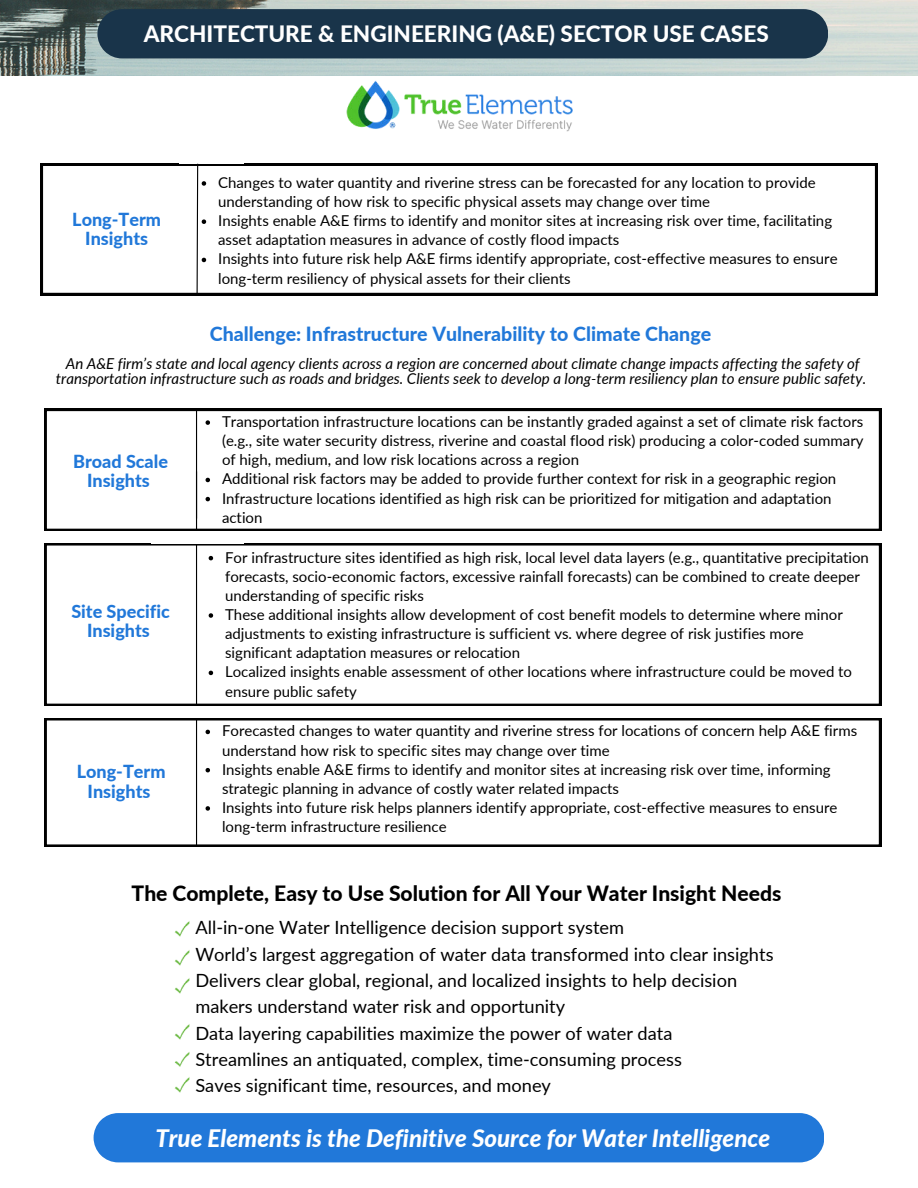
<style>
.page{position:relative;width:918px;height:1188px;background:#fff}
.page>*{position:absolute;margin:0;border:0;box-sizing:border-box;transform-origin:0 0}
.t1{font:italic 800 24px "Lato";color:#fff}
.t2{font:800 22.5px "Lato";color:#fff}
.t3{font:800 21px "Lato";color:#000}
.t4{font:800 19.65px "Lato";color:#2178d9}
.t5{font:18.15px/26.2px "Lato";color:#000}
.t6{font:800 18px/19.2px "Lato";color:#2178d9;text-align:center}
.t7{font:italic 15.15px/15.8px "Lato";color:#000;text-align:center}
.t8{font:15px/19.2px "Lato";color:#000}
</style>
<div class="page">
<img style="left:0;top:0;width:918px;height:75px">
<img style="left:335px;top:70px;width:248px;height:62px">
<div style="left:97px;top:9px;width:731px;height:49px;background:#19344a"></div>
<svg style="left:45px;top:409px;width:836px;height:121px"></svg>
<hr style="left:196px;top:409px;width:1px;height:110px;background:#000">
<svg style="left:45px;top:543px;width:836px;height:163px"></svg>
<hr style="left:196px;top:471px;width:1px;height:235px;background:#000">
<svg style="left:45px;top:718px;width:836px;height:128px"></svg>
<hr style="left:196px;top:718px;width:1px;height:129px;background:#000">
<img style="left:174px;top:921px;width:16px;height:16px">
<img style="left:174px;top:978px;width:16px;height:16px">
<img style="left:174px;top:1024px;width:16px;height:16px">
<img style="left:174px;top:950px;width:16px;height:16px">
<img style="left:174px;top:1052px;width:16px;height:15px">
<img style="left:174px;top:1077px;width:16px;height:16px">
<svg style="left:206px;top:420px;width:4px;height:5px"></svg>
<svg style="left:206px;top:478px;width:4px;height:4px"></svg>
<svg style="left:206px;top:497px;width:4px;height:4px"></svg>
<svg style="left:209px;top:556px;width:4px;height:4px"></svg>
<svg style="left:209px;top:613px;width:4px;height:5px"></svg>
<svg style="left:209px;top:671px;width:4px;height:4px"></svg>
<svg style="left:206px;top:730px;width:4px;height:4px"></svg>
<svg style="left:206px;top:768px;width:4px;height:4px"></svg>
<svg style="left:206px;top:806px;width:4px;height:5px"></svg>
<div style="left:152px;top:531px;width:92px;height:12px;background:#fff"></div>
<svg style="left:41px;top:164px;width:836px;height:131px"></svg>
<div style="left:94px;top:1113px;width:730px;height:49px;background:#2178d9"></div>
<svg style="left:196px;top:163px;width:10px;height:133px"></svg>
<h2 class="t2" style="left:144px;top:17px;width:626px">ARCHITECTURE &amp; ENGINEERING (A&amp;E) SECTOR USE CASES</h2>
<p class="t6" style="left:72px;top:209px;width:90px">Long-Term<br>Insights</p>
<p class="t8" style="left:218px;top:172px;width:621px">Changes to water quantity and riverine stress can be forecasted for any location to provide understanding of how risk to specific physical assets may change over time<br>Insights enable A&amp;E firms to identify and monitor sites at increasing risk over time, facilitating asset adaptation measures in advance of costly flood impacts<br>Insights into future risk help A&amp;E firms identify appropriate, cost-effective measures to ensure long-term resiliency of physical assets for their clients</p>
<h3 class="t4" style="left:210px;top:320px;width:503px">Challenge: Infrastructure Vulnerability to Climate Change</h3>
<p class="t7" style="left:56px;top:355px;width:812px">An A&amp;E firm’s state and local agency clients across a region are concerned about climate change impacts affecting the safety of transportation infrastructure such as roads and bridges. Clients seek to develop a long-term resiliency plan to ensure public safety.</p>
<p class="t6" style="left:73px;top:451px;width:96px">Broad Scale<br>Insights</p>
<p class="t6" style="left:71px;top:601px;width:100px">Site Specific<br>Insights</p>
<p class="t6" style="left:77px;top:761px;width:90px">Long-Term<br>Insights</p>
<p class="t8" style="left:222px;top:411px;width:643px">Transportation infrastructure locations can be instantly graded against a set of climate risk factors (e.g., site water security distress, riverine and coastal flood risk) producing a color-coded summary of high, medium, and low risk locations across a region<br>Additional risk factors may be added to provide further context for risk in a geographic region Infrastructure locations identified as high risk can be prioritized for mitigation and adaptation action</p>
<p class="t8" style="left:225px;top:547px;width:645px">For infrastructure sites identified as high risk, local level data layers (e.g., quantitative precipitation forecasts, socio-economic factors, excessive rainfall forecasts) can be combined to create deeper understanding of specific risks<br>These additional insights allow development of cost benefit models to determine where minor adjustments to existing infrastructure is sufficient vs. where degree of risk justifies more significant adaptation measures or relocation<br>Localized insights enable assessment of other locations where infrastructure could be moved to ensure public safety</p>
<p class="t8" style="left:222px;top:721px;width:637px">Forecasted changes to water quantity and riverine stress for locations of concern help A&amp;E firms understand how risk to specific sites may change over time<br>Insights enable A&amp;E firms to identify and monitor sites at increasing risk over time, informing strategic planning in advance of costly water related impacts<br>Insights into future risk helps planners identify appropriate, cost-effective measures to ensure long-term infrastructure resilience</p>
<h3 class="t3" style="left:132px;top:877px;width:651px">The Complete, Easy to Use Solution for All Your Water Insight Needs</h3>
<p class="t5" style="left:195px;top:914px;width:580px">All-in-one Water Intelligence decision support system<br>World’s largest aggregation of water data transformed into clear insights Delivers clear global, regional, and localized insights to help decision makers understand water risk and opportunity<br>Data layering capabilities maximize the power of water data<br>Streamlines an antiquated, complex, time-consuming process<br>Saves significant time, resources, and money</p>
<h1 class="t1" style="left:155px;top:1121px;width:616px">True Elements is the Definitive Source for Water Intelligence</h1>
</div>
